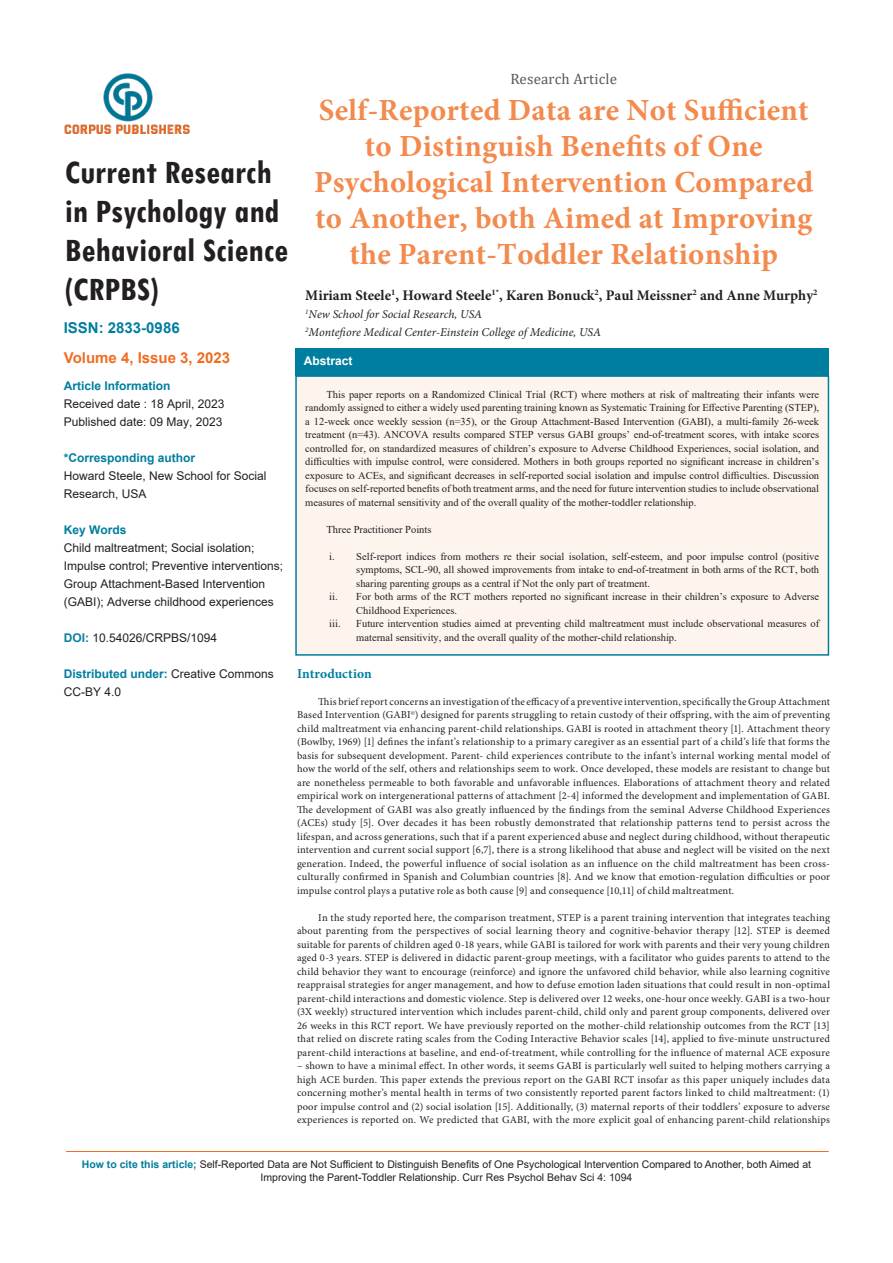
<style>
.page{position:relative;width:893px;height:1263px;background:#fff}
.page>*{position:absolute;margin:0;border:0;box-sizing:border-box;transform-origin:0 0}
.t1{font:700 condensed 34.65px/39.2px "Tw Cen";color:#231f20}
.t2{font:700 30.75px/36px "Minion Pro";letter-spacing:.01em;color:#f38a4e;text-align:center}
.t3{font:700 15px "Arial";color:#f06d22}
.t4{font:15px "Cambria";letter-spacing:.01em;color:#57585a}
.t5{font:700 15px "Arial";color:#007e9f}
.t6{font:700 14.7px "Minion Pro";color:#231f20}
.t7{font:700 13.5px "Minion Pro";letter-spacing:.005em;color:#007e9f}
.t8{font:12px/18px "Arial";color:#231f20}
.t9{font:italic 12px "Minion Pro";color:#231f20}
.t10{font:700 12px "Arial";color:#007e9f}
.t11{font:700 12px "Arial";color:#fff}
.t12{font:10.5px/13.5px "Minion Pro";letter-spacing:.015em;color:#231f20;text-align:justify}
.t13{font:10.5px/13.5px "Times New Roman";color:#231f20;text-align:justify}
.t14{font:10.5px/12.6px "Arial";color:#231f20;text-align:center}
.s1{font-weight:700;color:#0c7f9f}
.s2{font-weight:700;color:#007e9f}
</style>
<div class="page">
<hr style="left:66px;top:1151px;width:763px;height:1px;background:#f06d22">
<img style="left:65px;top:73px;width:125px;height:61px">
<div style="left:295px;top:348px;width:534px;height:28px;background:#007e9f"></div>
<div style="left:296px;top:376px;width:532px;height:279px;background:#fdf4ee"></div>
<div style="left:295px;top:375px;width:534px;height:281px;border:2px solid #007e9f"></div>
<h1 class="t1" style="left:65px;top:152px;width:225px">Current Research in Psychology and<br>Behavioral Science (CRPBS)</h1>
<p class="t5" style="left:64px;top:318px;width:117px">ISSN: 2833-0986</p>
<p class="t3" style="left:64px;top:348px;width:168px">Volume 4, Issue 3, 2023</p>
<p class="t10" style="left:64px;top:377px;width:108px">Article Information</p>
<p class="t8" style="left:64px;top:395px;width:162px">Received date : 18 April, 2023</p>
<p class="t8" style="left:64px;top:413px;width:160px">Published date: 09 May, 2023</p>
<p class="t10" style="left:64px;top:449px;width:133px">*Corresponding author</p>
<p class="t8" style="left:64px;top:467px;width:204px">Howard Steele, New School for Social<br>Research, USA</p>
<p class="t10" style="left:64px;top:521px;width:64px">Key Words</p>
<p class="t8" style="left:64px;top:539px;width:221px">Child maltreatment; Social isolation; Impulse control; Preventive interventions; Group Attachment-Based Intervention (GABI); Adverse childhood experiences</p>
<p class="t8" style="left:64px;top:629px;width:155px"><span class="s1">DOI:</span> 10.54026/CRPBS/1094</p>
<p class="t8" style="left:64px;top:665px;width:212px"><span class="s2">Distributed under:</span> Creative Commons<br>CC-BY 4.0</p>
<p class="t4" style="left:510px;top:70px;width:108px">Research Article</p>
<p class="t2" style="left:314px;top:92px;width:501px">Self-Reported Data are Not Sufficient to Distinguish Benefits of One Psychological Intervention Compared to Another, both Aimed at Improving the Parent-Toddler Relationship</p>
<p class="t6" style="left:305px;top:285px;width:514px">Miriam Steele<sup>1</sup>, Howard Steele<sup>1*</sup>, Karen Bonuck<sup>2</sup>, Paul Meissner<sup>2</sup> and Anne Murphy<sup>2</sup></p>
<p class="t9" style="left:305px;top:306px;width:178px"><sup>1</sup>New School for Social Research, USA</p>
<p class="t9" style="left:305px;top:324px;width:297px"><sup>2</sup>Montefiore Medical Center-Einstein College of Medicine, USA</p>
<p class="t11" style="left:304px;top:353px;width:50px">Abstract</p>
<p class="t13" style="left:305px;top:387px;width:515px;text-indent:21px">This paper reports on a Randomized Clinical Trial (RCT) where mothers at risk of maltreating their infants were randomly assigned to either a widely used parenting training known as Systematic Training for Effective Parenting (STEP), a 12-week once weekly session (n=35), or the Group Attachment-Based Intervention (GABI), a multi-family 26-week treatment (n=43). ANCOVA results compared STEP versus GABI groups’ end-of-treatment scores, with intake scores controlled for, on standardized measures of children’s exposure to Adverse Childhood Experiences, social isolation, and difficulties with impulse control, were considered. Mothers in both groups reported no significant increase in children’s exposure to ACEs, and significant decreases in self-reported social isolation and impulse control difficulties. Discussion focuses on self-reported benefits of both treatment arms, and the need for future intervention studies to include observational measures of maternal sensitivity and of the overall quality of the mother-toddler relationship.</p>
<p class="t13" style="left:327px;top:522px;width:106px">Three Practitioner Points</p>
<p class="t13" style="left:356px;top:549px;width:464px;text-indent:-27px">i. Self-report indices from mothers re their social isolation, self-esteem, and poor impulse control (positive symptoms, SCL-90, all showed improvements from intake to end-of-treatment in both arms of the RCT, both sharing parenting groups as a central if Not the only part of treatment.</p>
<p class="t13" style="left:356px;top:589px;width:464px;text-indent:-27px">ii. For both arms of the RCT mothers reported no significant increase in their children’s exposure to Adverse<br>Childhood Experiences.</p>
<p class="t13" style="left:329px;top:616px;width:13px">iii.</p>
<p class="t13" style="left:356px;top:616px;width:464px">Future intervention studies aimed at preventing child maltreatment must include observational measures of maternal sensitivity, and the overall quality of the mother-child relationship.</p>
<p class="t7" style="left:297px;top:664px;width:76px">Introduction</p>
<p class="t12" style="left:297px;top:695px;width:534px;text-indent:21px">This brief report concerns an investigation of the efficacy of a preventive intervention, specifically the Group Attachment Based Intervention (GABI<sup>©</sup>) designed for parents struggling to retain custody of their offspring, with the aim of preventing child maltreatment via enhancing parent-child relationships. GABI is rooted in attachment theory [1]. Attachment theory (Bowlby, 1969) [1] defines the infant’s relationship to a primary caregiver as an essential part of a child’s life that forms the basis for subsequent development. Parent- child experiences contribute to the infant’s internal working mental model of how the world of the self, others and relationships seem to work. Once developed, these models are resistant to change but are nonetheless permeable to both favorable and unfavorable influences. Elaborations of attachment theory and related empirical work on intergenerational patterns of attachment [2-4] informed the development and implementation of GABI.<br>The development of GABI was also greatly influenced by the findings from the seminal Adverse Childhood Experiences (ACEs) study [5]. Over decades it has been robustly demonstrated that relationship patterns tend to persist across the lifespan, and across generations, such that if a parent experienced abuse and neglect during childhood, without therapeutic intervention and current social support [6,7], there is a strong likelihood that abuse and neglect will be visited on the next generation. Indeed, the powerful influence of social isolation as an influence on the child maltreatment has been cross&shy;culturally confirmed in Spanish and Columbian countries [8]. And we know that emotion-regulation difficulties or poor impulse control plays a putative role as both cause [9] and consequence [10,11] of child maltreatment.</p>
<p class="t12" style="left:297px;top:911px;width:534px;text-indent:21px">In the study reported here, the comparison treatment, STEP is a parent training intervention that integrates teaching about parenting from the perspectives of social learning theory and cognitive-behavior therapy [12]. STEP is deemed suitable for parents of children aged 0-18 years, while GABI is tailored for work with parents and their very young children aged 0-3 years. STEP is delivered in didactic parent-group meetings, with a facilitator who guides parents to attend to the child behavior they want to encourage (reinforce) and ignore the unfavored child behavior, while also learning cognitive reappraisal strategies for anger management, and how to defuse emotion laden situations that could result in non-optimal parent-child interactions and domestic violence. Step is delivered over 12 weeks, one-hour once weekly. GABI is a two-hour (3X weekly) structured intervention which includes parent-child, child only and parent group components, delivered over 26 weeks in this RCT report. We have previously reported on the mother-child relationship outcomes from the RCT [13] that relied on discrete rating scales from the Coding Interactive Behavior scales [14], applied to five-minute unstructured parent-child interactions at baseline, and end-of-treatment, while controlling for the influence of maternal ACE exposure</p>
<p class="t12" style="left:297px;top:1060px;width:534px">– shown to have a minimal effect. In other words, it seems GABI is particularly well suited to helping mothers carrying a high ACE burden. This paper extends the previous report on the GABI RCT insofar as this paper uniquely includes data concerning mother’s mental health in terms of two consistently reported parent factors linked to child maltreatment: (1) poor impulse control and (2) social isolation [15]. Additionally, (3) maternal reports of their toddlers’ exposure to adverse experiences is reported on. We predicted that GABI, with the more explicit goal of enhancing parent-child relationships</p>
<p class="t14" style="left:82px;top:1158px;width:731px"><span class="s2">How to cite this article;</span> Self-Reported Data are Not Sufficient to Distinguish Benefits of One Psychological Intervention Compared to Another, both Aimed at<br>Improving the Parent-Toddler Relationship. Curr Res Psychol Behav Sci 4: 1094</p>
</div>
